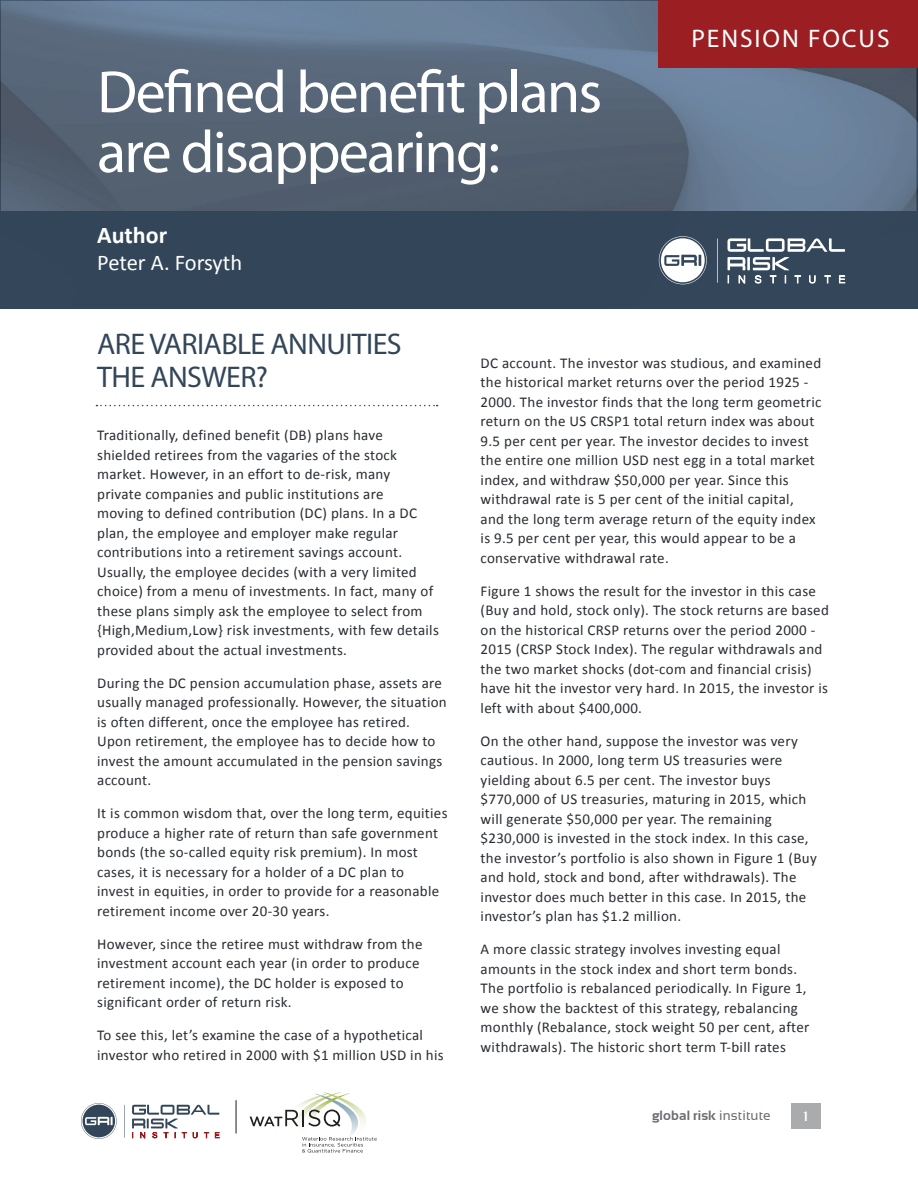
<style>
.page{position:relative;width:918px;height:1188px;background:#fff}
.page>*{position:absolute;margin:0;border:0;box-sizing:border-box;transform-origin:0 0}
.t1{font:60px/60px "Myriad Pro";letter-spacing:-.03em;color:#fff}
.t2{font:30px/33px "Myriad Pro";letter-spacing:-.02em;color:#334659}
.t3{font:25.5px "Myriad Pro";letter-spacing:.075em;color:#fff}
.t4{font:700 24px "Calibri";color:#fff}
.t5{font:22.5px "Calibri";letter-spacing:-.01em;color:#fff}
.t6{font:18px "Myriad Pro";letter-spacing:-.03em;color:#fff}
.t7{font:15px/19.5px "Calibri";letter-spacing:.02em;color:#282c31}
.t8{font:700 13.5px "Sansation";letter-spacing:.01em;color:#282c31}
.t9{font:700 13.5px "Sansation";color:#fff}
.s1{font-weight:400}
</style>
<div class="page">
<div style="left:791px;top:1103px;width:30px;height:26px;background:#a9abad"></div>
<img style="left:0;top:0;width:918px;height:212px">
<div style="left:0;top:212px;width:918px;height:97px;background:#334659"></div>
<div style="left:659px;top:0;width:259px;height:67px;background:#9b1f22"></div>
<svg style="left:739px;top:276px;width:6px;height:7px"></svg>
<svg style="left:755px;top:276px;width:6px;height:7px"></svg>
<svg style="left:770px;top:276px;width:6px;height:7px"></svg>
<svg style="left:795px;top:276px;width:6px;height:7px"></svg>
<svg style="left:809px;top:276px;width:6px;height:7px"></svg>
<svg style="left:825px;top:276px;width:6px;height:7px"></svg>
<svg style="left:839px;top:276px;width:6px;height:7px"></svg>
<svg style="left:717px;top:238px;width:1px;height:45px"></svg>
<svg style="left:659px;top:236px;width:48px;height:48px"></svg>
<svg style="left:728px;top:238px;width:117px;height:32px"></svg>
<svg style="left:96px;top:405px;width:342px;height:1px"></svg>
<svg style="left:124px;top:1105px;width:1px;height:33px"></svg>
<svg style="left:81px;top:1103px;width:36px;height:36px"></svg>
<svg style="left:132px;top:1105px;width:87px;height:33px"></svg>
<img style="left:285px;top:1101px;width:20px;height:9px">
<img style="left:305px;top:1093px;width:17px;height:17px">
<img style="left:322px;top:1092px;width:44px;height:45px">
<svg style="left:302px;top:1137px;width:75px;height:16px"></svg>
<svg style="left:250px;top:1110px;width:90px;height:17px"></svg>
<hr style="left:236px;top:1100px;width:1px;height:33px;background:#231f20">
<h1 class="t1" style="left:97px;top:61px;width:506px">Defined benefit plans are disappearing:</h1>
<h3 class="t3" style="left:691px;top:23px;width:200px">PENSION FOCUS</h3>
<p class="t6" style="left:609px;top:31px;width:273px">Defined benefit plans are disappearing</p>
<h3 class="t4" style="left:97px;top:219px;width:72px">Author</h3>
<h3 class="t5" style="left:97px;top:248px;width:146px">Peter A. Forsyth</h3>
<h2 class="t2" style="left:97px;top:327px;width:306px">ARE VARIABLE ANNUITIES<br>THE ANSWER?</h2>
<p class="t7" style="left:97px;top:425px;width:343px">Traditionally, defined benefit (DB) plans have shielded retirees from the vagaries of the stock market. However, in an effort to de-risk, many<br>private companies and public institutions are<br>moving to defined contribution (DC) plans. In a DC plan, the employee and employer make regular contributions into a retirement savings account.<br>Usually, the employee decides (with a very limited choice) from a menu of investments. In fact, many of these plans simply ask the employee to select from {High,Medium,Low} risk investments, with few details provided about the actual investments.</p>
<p class="t7" style="left:97px;top:673px;width:351px">During the DC pension accumulation phase, assets are usually managed professionally. However, the situation is often different, once the employee has retired.<br>Upon retirement, the employee has to decide how to invest the amount accumulated in the pension savings account.</p>
<p class="t7" style="left:97px;top:803px;width:352px">It is common wisdom that, over the long term, equities produce a higher rate of return than safe government bonds (the so-called equity risk premium). In most cases, it is necessary for a holder of a DC plan to<br>invest in equities, in order to provide for a reasonable retirement income over 20-30 years.</p>
<p class="t7" style="left:97px;top:934px;width:327px">However, since the retiree must withdraw from the investment account each year (in order to produce retirement income), the DC holder is exposed to significant order of return risk.</p>
<p class="t7" style="left:97px;top:1025px;width:348px">To see this, let’s examine the case of a hypothetical investor who retired in 2000 with $1 million USD in his</p>
<p class="t7" style="left:481px;top:353px;width:342px">DC account. The investor was studious, and examined the historical market returns over the period 1925 - 2000. The investor finds that the long term geometric return on the US CRSP1 total return index was about 9.5 per cent per year. The investor decides to invest the entire one million USD nest egg in a total market index, and withdraw $50,000 per year. Since this withdrawal rate is 5 per cent of the initial capital,<br>and the long term average return of the equity index is 9.5 per cent per year, this would appear to be a conservative withdrawal rate.</p>
<p class="t7" style="left:481px;top:581px;width:350px">Figure 1 shows the result for the investor in this case (Buy and hold, stock only). The stock returns are based on the historical CRSP returns over the period 2000 - 2015 (CRSP Stock Index). The regular withdrawals and the two market shocks (dot-com and financial crisis) have hit the investor very hard. In 2015, the investor is left with about $400,000.</p>
<p class="t7" style="left:481px;top:731px;width:338px">On the other hand, suppose the investor was very cautious. In 2000, long term US treasuries were yielding about 6.5 per cent. The investor buys $770,000 of US treasuries, maturing in 2015, which will generate $50,000 per year. The remaining $230,000 is invested in the stock index. In this case, the investor’s portfolio is also shown in Figure 1 (Buy and hold, stock and bond, after withdrawals). The investor does much better in this case. In 2015, the investor’s plan has $1.2 million.</p>
<p class="t7" style="left:481px;top:939px;width:330px">A more classic strategy involves investing equal amounts in the stock index and short term bonds.<br>The portfolio is rebalanced periodically. In Figure 1, we show the backtest of this strategy, rebalancing monthly (Rebalance, stock weight 50 per cent, after withdrawals). The historic short term T-bill rates</p>
<p class="t8" style="left:652px;top:1107px;width:120px">global risk <span class="s1">institute</span></p>
<p class="t9" style="left:804px;top:1108px;width:6px">1</p>
</div>
